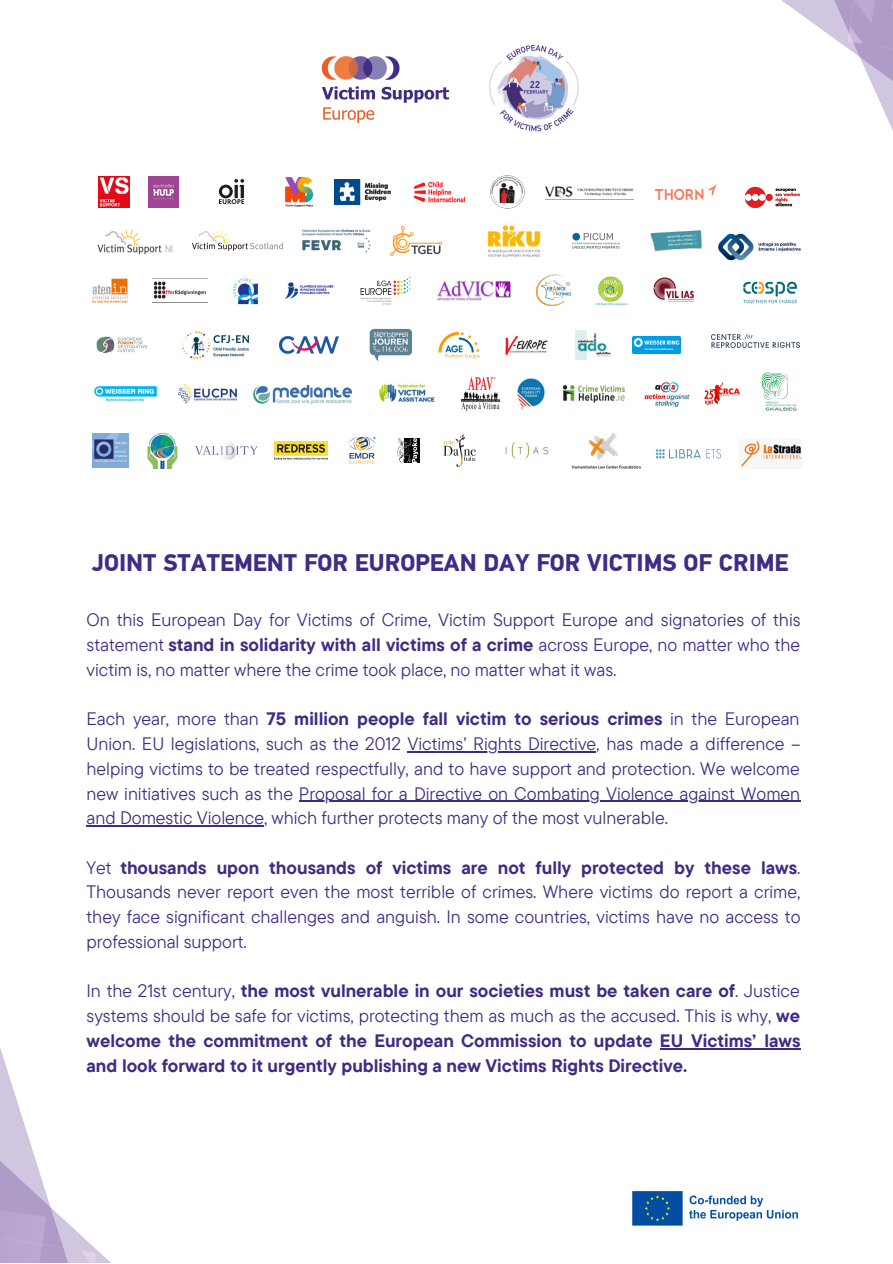
<style>
.page{position:relative;width:893px;height:1264px;background:#fff}
.page>*{position:absolute;margin:0;border:0;box-sizing:border-box;transform-origin:0 0}
.t1{font:700 24px "PF Din Text Pro";color:#412b88}
.t2{font:18px/24.8px "TT Commons Pro";color:#412b82;text-align:justify}
.t3{font:700 18px/24.8px "TT Commons Pro";color:#412b82;text-align:justify}
.s1{font-weight:700}
.s2{font-weight:400}
</style>
<div class="page">
<hr style="left:407px;top:751px;width:189px;height:1px;background:#412b82">
<hr style="left:299px;top:800px;width:501px;height:1px;background:#412b82">
<hr style="left:660px;top:1048px;width:140px;height:1px;background:#412b82">
<img style="left:808px;top:0;width:84px;height:128px">
<img style="left:321px;top:56px;width:127px;height:67px">
<img style="left:489px;top:44px;width:90px;height:88px">
<img style="left:632px;top:1191px;width:166px;height:34px">
<img style="left:632px;top:336px;width:48px;height:17px">
<img style="left:655px;top:449px;width:66px;height:10px">
<img style="left:704px;top:382px;width:36px;height:24px">
<img style="left:644px;top:382px;width:46px;height:25px">
<img style="left:744px;top:186px;width:56px;height:22px">
<img style="left:571px;top:432px;width:70px;height:36px">
<img style="left:147px;top:432px;width:31px;height:37px">
<img style="left:505px;top:442px;width:44px;height:17px">
<img style="left:443px;top:434px;width:33px;height:33px">
<img style="left:93px;top:434px;width:36px;height:33px">
<img style="left:397px;top:438px;width:22px;height:24px">
<img style="left:348px;top:436px;width:28px;height:29px">
<img style="left:275px;top:441px;width:53px;height:18px">
<img style="left:761px;top:372px;width:36px;height:39px">
<img style="left:195px;top:441px;width:62px;height:19px">
<img style="left:743px;top:281px;width:55px;height:23px">
<img style="left:718px;top:233px;width:83px;height:28px">
<img style="left:438px;top:331px;width:42px;height:27px">
<img style="left:369px;top:328px;width:43px;height:33px">
<img style="left:279px;top:336px;width:60px;height:18px">
<img style="left:182px;top:331px;width:67px;height:29px">
<img style="left:711px;top:334px;width:88px;height:14px">
<img style="left:96px;top:336px;width:52px;height:18px">
<img style="left:535px;top:274px;width:36px;height:32px">
<img style="left:437px;top:280px;width:74px;height:21px">
<img style="left:360px;top:276px;width:51px;height:29px">
<img style="left:595px;top:276px;width:33px;height:29px">
<img style="left:285px;top:282px;width:49px;height:17px">
<img style="left:153px;top:281px;width:53px;height:18px">
<img style="left:93px;top:278px;width:34px;height:26px">
<img style="left:413px;top:181px;width:52px;height:22px">
<img style="left:334px;top:179px;width:56px;height:26px">
<img style="left:285px;top:177px;width:27px;height:29px">
<img style="left:148px;top:177px;width:30px;height:30px">
<svg style="left:219px;top:179px;width:25px;height:25px"></svg>
<img style="left:650px;top:230px;width:52px;height:22px">
<img style="left:572px;top:233px;width:48px;height:16px">
<img style="left:487px;top:225px;width:54px;height:33px">
<img style="left:490px;top:175px;width:34px;height:34px">
<img style="left:390px;top:226px;width:51px;height:29px">
<img style="left:655px;top:185px;width:61px;height:15px">
<img style="left:99px;top:177px;width:30px;height:30px">
<img style="left:97px;top:229px;width:76px;height:25px">
<img style="left:193px;top:230px;width:90px;height:20px">
<img style="left:302px;top:229px;width:69px;height:24px">
<img style="left:94px;top:386px;width:63px;height:16px">
<img style="left:179px;top:384px;width:57px;height:19px">
<img style="left:254px;top:385px;width:97px;height:18px">
<img style="left:505px;top:335px;width:43px;height:20px">
<img style="left:575px;top:331px;width:36px;height:28px">
<img style="left:517px;top:379px;width:27px;height:30px">
<img style="left:461px;top:377px;width:39px;height:34px">
<img style="left:563px;top:386px;width:62px;height:16px">
<img style="left:379px;top:384px;width:56px;height:18px">
<img style="left:653px;top:277px;width:41px;height:25px">
<img style="left:545px;top:186px;width:89px;height:14px">
<img style="left:233px;top:277px;width:25px;height:28px">
<svg style="left:0;top:825px;width:264px;height:303px"></svg>
<img style="left:0;top:1128px;width:110px;height:134px">
<img style="left:741px;top:440px;width:60px;height:28px">
<h1 class="t1" style="left:92px;top:553px;width:698px">JOINT STATEMENT FOR EUROPEAN DAY FOR VICTIMS OF CRIME</h1>
<p class="t2" style="left:86px;top:607px;width:715px">On this European Day for Victims of Crime, Victim Support Europe and signatories of this statement <span class="s1">stand in solidarity with all victims of a crime</span> across Europe, no matter who the victim is, no matter where the crime took place, no matter what it was.</p>
<p class="t2" style="left:86px;top:706px;width:715px">Each year, more than <span class="s1">75 million people fall victim to serious crimes</span> in the European Union. EU legislations, such as the 2012 Victims’ Rights Directive, has made a difference – helping victims to be treated respectfully, and to have support and protection. We welcome new initiatives such as the Proposal for a Directive on Combating Violence against Women and Domestic Violence, which further protects many of the most vulnerable.</p>
<p class="t2" style="left:86px;top:854px;width:715px">Yet <span class="s1">thousands upon thousands of victims are not fully protected by these laws</span>.<br>Thousands never report even the most terrible of crimes. Where victims do report a crime, they face significant challenges and anguish. In some countries, victims have no access to professional support.</p>
<p class="t3" style="left:86px;top:978px;width:715px"><span class="s2">In the 21st century,</span> the most vulnerable in our societies must be taken care of<span class="s2">. Justice systems should be safe for victims, protecting them as much as the accused. This is why,</span> we welcome the commitment of the European Commission to update EU Victims’ laws and look forward to it urgently publishing a new Victims Rights Directive.</p>
</div>
